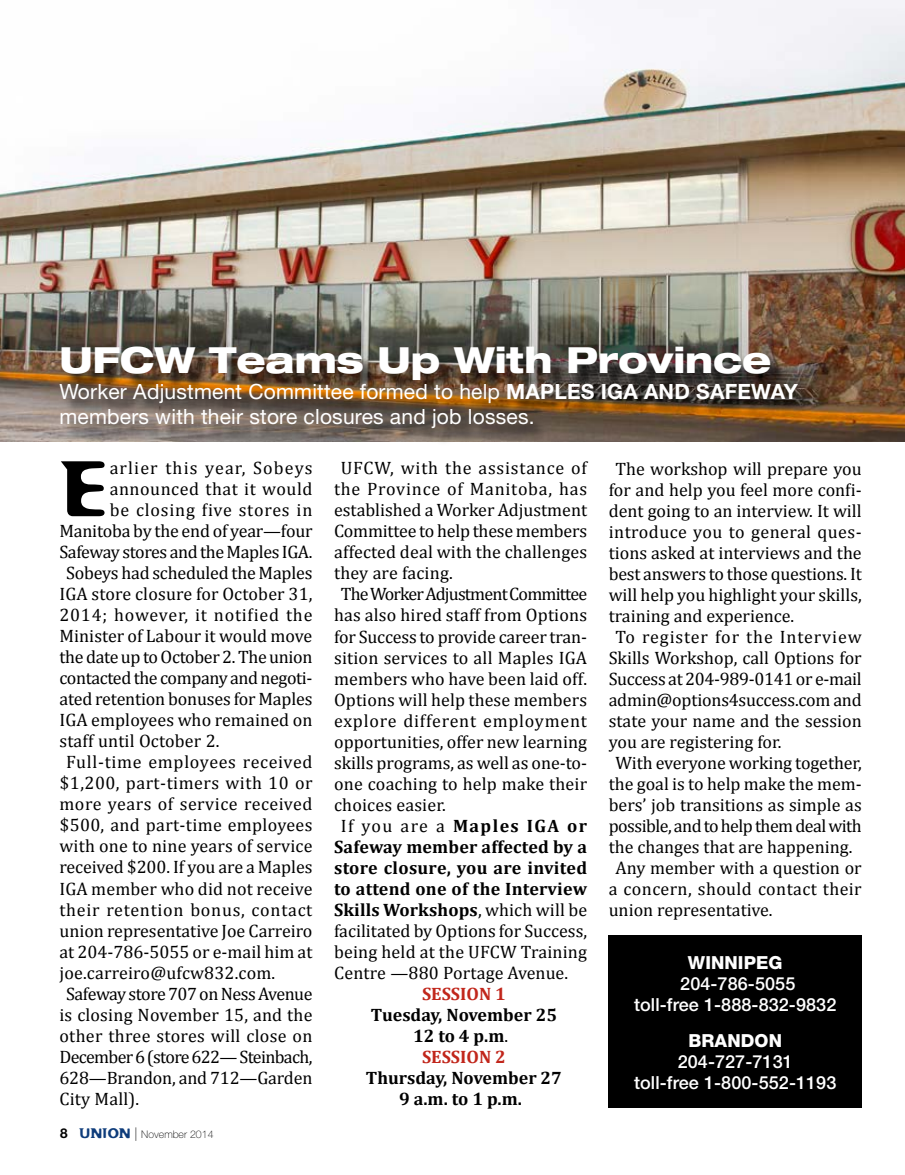
<style>
.page{position:relative;width:905px;height:1175px;background:#fff}
.page>*{position:absolute;margin:0;border:0;box-sizing:border-box;transform-origin:0 0}
.t1{font:76.5px "Flexure";color:#000}
.t2{font:800 expanded 36px "Helvetica Neue LT Pro";letter-spacing:-.005em;color:#fff}
.t3{font:21px/25.5px "Helvetica Neue LT Pro";letter-spacing:.01em;color:#fff}
.t4{font:18px "Cambria";color:#000}
.t5{font:700 18px/21px "Cambria";letter-spacing:.01em;color:#000;text-align:center}
.t6{font:18px "Cambria";letter-spacing:-.02em;color:#000}
.t7{font:18px "Cambria";letter-spacing:.045em;color:#000}
.t8{font:18px "Cambria";letter-spacing:.04em;color:#000}
.t9{font:500 18px/21px "Helvetica Neue LT Pro";letter-spacing:.005em;color:#fff;text-align:center}
.t10{font:18px "Cambria";letter-spacing:.02em;color:#000}
.t11{font:18px "Cambria";letter-spacing:.025em;color:#000}
.t12{font:18px "Cambria";letter-spacing:.03em;color:#000}
.t13{font:18px "Cambria";letter-spacing:-.03em;color:#000}
.t14{font:18px "Cambria";letter-spacing:-.035em;color:#000}
.t15{font:18px "Cambria";letter-spacing:-.045em;color:#000}
.t16{font:18px "Cambria";letter-spacing:-.025em;color:#000}
.t17{font:18px "Cambria";letter-spacing:.05em;color:#000}
.t18{font:18px "Cambria";letter-spacing:.065em;color:#000}
.t19{font:700 18px "Cambria";letter-spacing:.075em;color:#000}
.t20{font:800 18px "Helvetica Neue LT Pro";letter-spacing:.005em;color:#fff}
.t21{font:700 18px "Cambria";color:#c1261b}
.t22{font:100 10.5px "Helvetica Neue LT Pro";letter-spacing:.005em;color:#000}
.s1{font-weight:700}
.s2{font-weight:400}
.s3{color:#c1261b}
.s4{font-weight:700;font-size:13.5px}
.s5{font-family:"Flexure";font-weight:400;font-size:13.5px;color:#0e3c7b}
.s6{font-size:13.5px}
</style>
<div class="page">
<img style="left:0;top:0;width:904px;height:441px">
<div style="left:63px;top:349px;width:752px;height:97px;background:#000;opacity:.75"></div>
<div style="left:608px;top:935px;width:253px;height:173px;background:#000"></div>
<h2 class="t2" style="left:59px;top:337px;width:713px">UFCW Teams Up With Province</h2>
<p class="t3" style="left:59px;top:378px;width:740px">Worker Adjustment Committee formed to help <span class="s1">MAPLES IGA AND SAFEWAY </span>members with their store closures and job losses.</p>
<h1 class="t1" style="left:59px;top:441px;width:52px">E</h1>
<p class="t18" style="left:110px;top:457px;width:204px">arlier this year, Sobeys</p>
<p class="t7" style="left:341px;top:457px;width:248px">UFCW, with the assistance of</p>
<p class="t8" style="left:334px;top:478px;width:254px">the Province of Manitoba, has</p>
<p class="t4" style="left:334px;top:499px;width:254px">established a Worker Adjustment</p>
<p class="t4" style="left:334px;top:520px;width:254px">Committee to help these members</p>
<p class="t4" style="left:334px;top:541px;width:254px">affected deal with the challenges</p>
<p class="t4" style="left:334px;top:562px;width:120px">they are facing.</p>
<p class="t15" style="left:341px;top:583px;width:248px">The Worker Adjustment Committee</p>
<p class="t4" style="left:334px;top:604px;width:254px">has also hired staff from Options</p>
<p class="t4" style="left:334px;top:625px;width:254px">for Success to provide career tran-</p>
<p class="t4" style="left:334px;top:646px;width:254px">sition services to all Maples IGA</p>
<p class="t4" style="left:334px;top:667px;width:254px">members who have been laid off.</p>
<p class="t4" style="left:334px;top:689px;width:254px">Options will help these members</p>
<p class="t7" style="left:334px;top:710px;width:254px">explore different employment</p>
<p class="t4" style="left:334px;top:731px;width:254px">opportunities, offer new learning</p>
<p class="t4" style="left:334px;top:752px;width:254px">skills programs, as well as one-to-</p>
<p class="t4" style="left:334px;top:773px;width:254px">one coaching to help make their</p>
<p class="t4" style="left:334px;top:794px;width:113px">choices easier.</p>
<p class="t19" style="left:341px;top:812px;width:248px"><span class="s2">If you are a</span> Maples IGA or</p>
<p class="t5" style="left:334px;top:835px;width:254px">Safeway member affected by a</p>
<p class="t5" style="left:334px;top:856px;width:254px">store closure, you are invited</p>
<p class="t5" style="left:334px;top:877px;width:254px">to attend one of the Interview</p>
<p class="t5" style="left:334px;top:898px;width:254px">Skills Workshops<span class="s2">, which will be</span></p>
<p class="t4" style="left:334px;top:920px;width:254px">facilitated by Options for Success,</p>
<p class="t4" style="left:334px;top:941px;width:254px">being held at the UFCW Training</p>
<p class="t4" style="left:334px;top:962px;width:235px">Centre —880 Portage Avenue.</p>
<p class="t21" style="left:422px;top:980px;width:85px">SESSION 1</p>
<p class="t5" style="left:371px;top:1003px;width:187px">Tuesday, November 25<br>12 to 4 p.m<span class="s2">.<br></span><span class="s3">SESSION 2</span></p>
<p class="t5" style="left:366px;top:1066px;width:197px">Thursday, November 27<br>9 a.m. to 1 p.m.</p>
<p class="t4" style="left:615px;top:458px;width:248px">The workshop will prepare you</p>
<p class="t4" style="left:608px;top:479px;width:254px">for and help you feel more confi-</p>
<p class="t4" style="left:608px;top:500px;width:254px">dent going to an interview. It will</p>
<p class="t11" style="left:608px;top:521px;width:254px">introduce you to general ques-</p>
<p class="t4" style="left:608px;top:542px;width:254px">tions asked at interviews and the</p>
<p class="t4" style="left:608px;top:563px;width:254px">best answers to those questions. It</p>
<p class="t4" style="left:608px;top:584px;width:254px">will help you highlight your skills,</p>
<p class="t4" style="left:608px;top:605px;width:187px">training and experience.</p>
<p class="t17" style="left:615px;top:626px;width:248px">To register for the Interview</p>
<p class="t4" style="left:608px;top:647px;width:254px">Skills Workshop, call Options for</p>
<p class="t6" style="left:608px;top:668px;width:254px">Success at 204-989-0141 or e-mail</p>
<p class="t4" style="left:608px;top:689px;width:254px">admin@options4success.com and</p>
<p class="t4" style="left:608px;top:710px;width:254px">state your name and the session</p>
<p class="t4" style="left:608px;top:731px;width:174px">you are registering for.</p>
<p class="t4" style="left:615px;top:752px;width:248px">With everyone working together,</p>
<p class="t4" style="left:608px;top:773px;width:254px">the goal is to help make the mem-</p>
<p class="t4" style="left:608px;top:794px;width:254px">bers’ job transitions as simple as</p>
<p class="t13" style="left:608px;top:815px;width:254px">possible, and to help them deal with</p>
<p class="t4" style="left:608px;top:836px;width:245px">the changes that are happening.</p>
<p class="t4" style="left:615px;top:857px;width:248px">Any member with a question or</p>
<p class="t10" style="left:608px;top:878px;width:254px">a concern, should contact their</p>
<p class="t4" style="left:608px;top:899px;width:165px">union representative.</p>
<p class="t20" style="left:688px;top:951px;width:96px">WINNIPEG</p>
<p class="t9" style="left:634px;top:972px;width:204px">204-786-5055<br>toll-free 1-888-832-9832</p>
<p class="t20" style="left:688px;top:1029px;width:95px">BRANDON</p>
<p class="t9" style="left:634px;top:1050px;width:204px">204-727-7131<br>toll-free 1-800-552-1193</p>
<p class="t12" style="left:110px;top:478px;width:204px">announced that it would</p>
<p class="t7" style="left:110px;top:499px;width:204px">be closing five stores in</p>
<p class="t4" style="left:59px;top:520px;width:254px">Manitoba by the end of year—four</p>
<p class="t6" style="left:59px;top:541px;width:254px">Safeway stores and the Maples IGA.</p>
<p class="t4" style="left:66px;top:562px;width:248px">Sobeys had scheduled the Maples</p>
<p class="t4" style="left:59px;top:583px;width:254px">IGA store closure for October 31,</p>
<p class="t7" style="left:59px;top:604px;width:254px">2014; however, it notified the</p>
<p class="t4" style="left:59px;top:625px;width:254px">Minister of Labour it would move</p>
<p class="t6" style="left:59px;top:646px;width:254px">the date up to October 2. The union</p>
<p class="t6" style="left:59px;top:667px;width:254px">contacted the company and negoti-</p>
<p class="t4" style="left:59px;top:688px;width:254px">ated retention bonuses for Maples</p>
<p class="t4" style="left:59px;top:709px;width:254px">IGA employees who remained on</p>
<p class="t4" style="left:59px;top:730px;width:162px">staff until October 2.</p>
<p class="t8" style="left:66px;top:751px;width:248px">Full-time employees received</p>
<p class="t11" style="left:59px;top:772px;width:254px">$1,200, part-timers with 10 or</p>
<p class="t12" style="left:59px;top:793px;width:254px">more years of service received</p>
<p class="t10" style="left:59px;top:814px;width:254px">$500, and part-time employees</p>
<p class="t4" style="left:59px;top:835px;width:254px">with one to nine years of service</p>
<p class="t4" style="left:59px;top:856px;width:254px">received $200. If you are a Maples</p>
<p class="t4" style="left:59px;top:877px;width:254px">IGA member who did not receive</p>
<p class="t8" style="left:59px;top:898px;width:254px">their retention bonus, contact</p>
<p class="t4" style="left:59px;top:919px;width:254px">union representative Joe Carreiro</p>
<p class="t4" style="left:59px;top:940px;width:254px">at 204-786-5055 or e-mail him at</p>
<p class="t4" style="left:59px;top:961px;width:217px">joe.carreiro@ufcw832.com.</p>
<p class="t16" style="left:66px;top:982px;width:248px">Safeway store 707 on Ness Avenue</p>
<p class="t4" style="left:59px;top:1003px;width:254px">is closing November 15, and the</p>
<p class="t4" style="left:59px;top:1024px;width:254px">other three stores will close on</p>
<p class="t14" style="left:59px;top:1045px;width:254px">December 6 (store 622— Steinbach,</p>
<p class="t4" style="left:59px;top:1066px;width:254px">628—Brandon, and 712—Garden</p>
<p class="t4" style="left:59px;top:1087px;width:81px">City Mall).</p>
<p class="t22" style="left:60px;top:1128px;width:155px"><span class="s4">8</span> <span class="s5">UNION</span> <span class="s6">|</span> November 2014</p>
</div>
